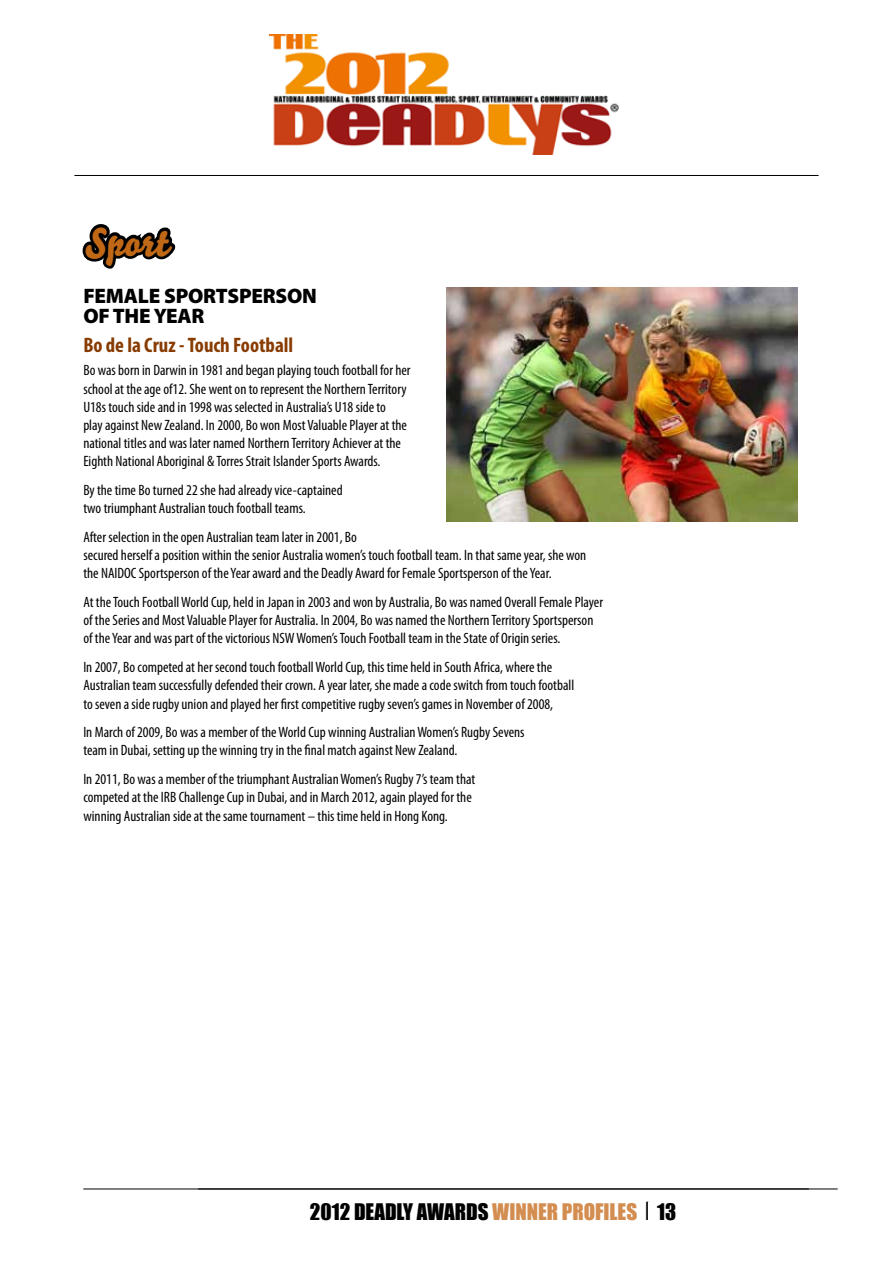
<style>
.page{position:relative;width:893px;height:1263px;background:#fff}
.page>*{position:absolute;margin:0;border:0;box-sizing:border-box;transform-origin:0 0}
.t1{font:39px "Bello Pro";color:#c06816}
.t2{font:900 21px/19.6px "Myriad Pro";letter-spacing:-.01em;color:#000}
.t3{font:700 condensed 21px "Myriad Pro";color:#883b00}
.t4{font:21px "Impact";color:#d38d50}
.t5{font:21px "Impact";color:#000}
.t6{font:condensed 15px/18.1px "Myriad Pro";color:#000}
.s1{font-family:"Myriad Pro";font-size:27px;color:#000}
.s2{color:#000}
</style>
<div class="page">
<hr style="left:74px;top:175px;width:745px;height:1px;background:#000">
<hr style="left:83px;top:1188px;width:755px;height:1px;background:#000">
<svg style="left:82px;top:224px;width:94px;height:45px"></svg>
<img style="left:270px;top:35px;width:349px;height:119px">
<img style="left:446px;top:287px;width:351px;height:234px">
<h1 class="t1" style="left:85px;top:215px;width:84px">Sport</h1>
<h2 class="t2" style="left:83px;top:285px;width:235px">FEMALE SPORTSPERSON<br>OF THE YEAR</h2>
<h2 class="t3" style="left:83px;top:332px;width:211px">Bo de la Cruz - Touch Football</h2>
<p class="t6" style="left:83px;top:361px;width:329px">Bo was born in Darwin in 1981 and began playing touch football for her school at the age of12. She went on to represent the Northern Territory U18s touch side and in 1998 was selected in Australia’s U18 side to<br>play against New Zealand. In 2000, Bo won Most Valuable Player at the national titles and was later named Northern Territory Achiever at the Eighth National Aboriginal &amp; Torres Strait Islander Sports Awards.</p>
<p class="t6" style="left:83px;top:481px;width:261px">By the time Bo turned 22 she had already vice-captained two triumphant Australian touch football teams.</p>
<p class="t6" style="left:83px;top:528px;width:504px">After selection in the open Australian team later in 2001, Bo<br>secured herself a position within the senior Australia women’s touch football team. In that same year, she won the NAIDOC Sportsperson of the Year award and the Deadly Award for Female Sportsperson of the Year.</p>
<p class="t6" style="left:83px;top:593px;width:521px">At the Touch Football World Cup, held in Japan in 2003 and won by Australia, Bo was named Overall Female Player of the Series and Most Valuable Player for Australia. In 2004, Bo was named the Northern Territory Sportsperson of the Year and was part of the victorious NSW Women’s Touch Football team in the State of Origin series.</p>
<p class="t6" style="left:83px;top:658px;width:492px">In 2007, Bo competed at her second touch football World Cup, this time held in South Africa, where the<br>Australian team successfully defended their crown. A year later, she made a code switch from touch football to seven a side rugby union and played her first competitive rugby seven’s games in November of 2008,</p>
<p class="t6" style="left:83px;top:723px;width:443px">In March of 2009, Bo was a member of the World Cup winning Australian Women’s Rugby Sevens team in Dubai, setting up the winning try in the final match against New Zealand.</p>
<p class="t6" style="left:83px;top:770px;width:393px">In 2011, Bo was a member of the triumphant Australian Women’s Rugby 7’s team that competed at the IRB Challenge Cup in Dubai, and in March 2012, again played for the winning Australian side at the same tournament – this time held in Hong Kong.</p>
<h2 class="t5" style="left:310px;top:1195px;width:67px">2012 DEADLY</h2>
<h2 class="t5" style="left:417px;top:1195px;width:24px">AWARDS</h2>
<h2 class="t4" style="left:492px;top:1195px;width:186px">WINNER PROFILES <span class="s1">I</span> <span class="s2">13</span></h2>
</div>
